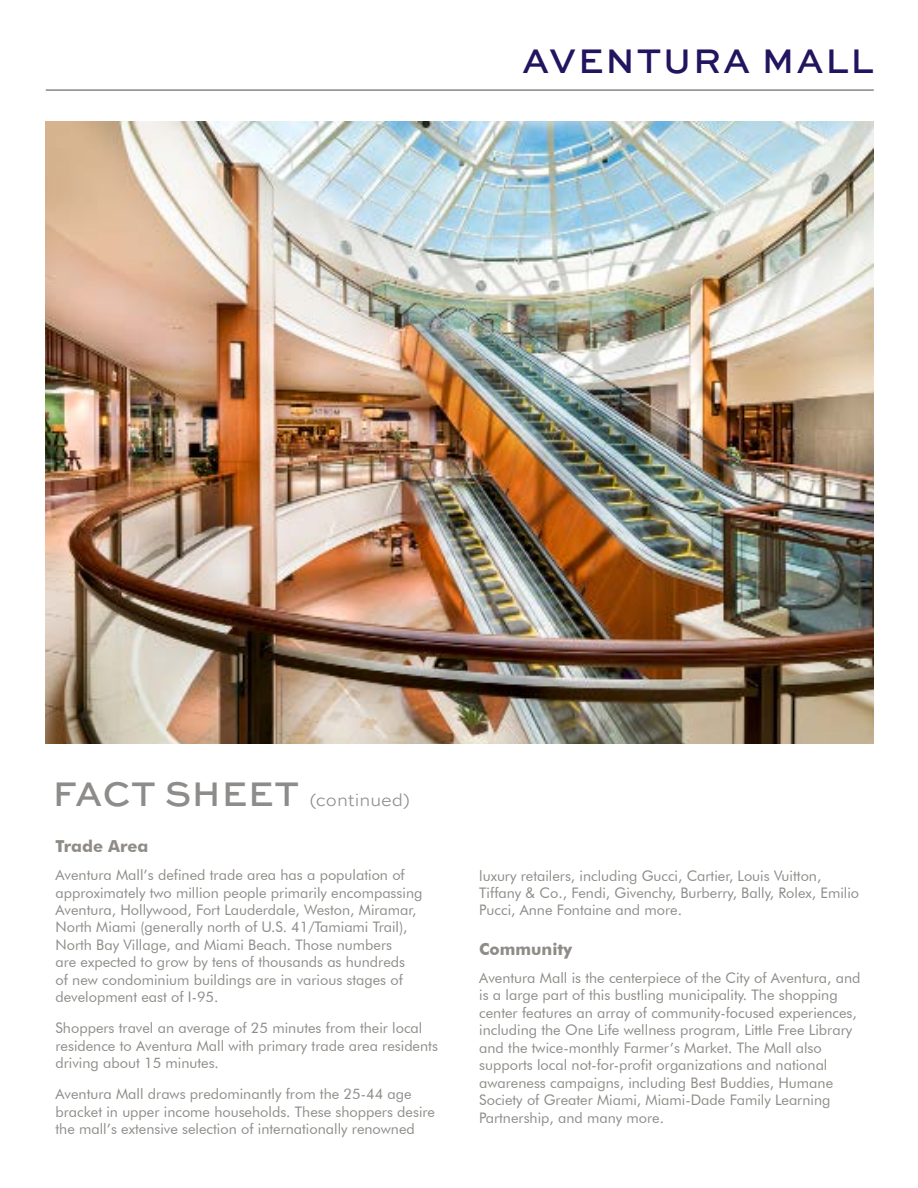
<style>
.page{position:relative;width:918px;height:1188px;background:#fff}
.page>*{position:absolute;margin:0;border:0;box-sizing:border-box;transform-origin:0 0}
.t1{font:500 36px "Sweet Sans Pro";letter-spacing:.05em;color:#23145f}
.t2{font:300 18px "Sweet Sans Pro";color:#8e8c8a}
.t3{font:700 16.5px "Futura BT";color:#8f8c88}
.t4{font:14.55px/17.4px "Futura BT";color:#8f8c88}
.s1{font-weight:500;font-size:36px}
</style>
<div class="page">
<img style="left:45px;top:122px;width:829px;height:621px">
<hr style="left:46px;top:90px;width:828px;height:1px;background:#4d494a">
<h1 class="t1" style="left:522px;top:34px;width:353px">AVENTURA MALL</h1>
<p class="t2" style="left:53px;top:787px;width:359px"><span class="s1">FACT SHEET</span> (continued)</p>
<p class="t3" style="left:56px;top:836px;width:95px">Trade Area</p>
<p class="t4" style="left:56px;top:866px;width:368px">Aventura Mall’s defined trade area has a population of approximately two million people primarily encompassing Aventura, Hollywood, Fort Lauderdale, Weston, Miramar, North Miami (generally north of U.S. 41/Tamiami Trail), North Bay Village, and Miami Beach. Those numbers<br>are expected to grow by tens of thousands as hundreds<br>of new condominium buildings are in various stages of development east of I-95.</p>
<p class="t4" style="left:56px;top:1019px;width:384px">Shoppers travel an average of 25 minutes from their local residence to Aventura Mall with primary trade area residents driving about 15 minutes.</p>
<p class="t4" style="left:56px;top:1085px;width:381px">Aventura Mall draws predominantly from the 25-44 age bracket in upper income households. These shoppers desire the mall’s extensive selection of internationally renowned</p>
<p class="t4" style="left:479px;top:867px;width:381px">luxury retailers, including Gucci, Cartier, Louis Vuitton,<br>Tiffany &amp; Co., Fendi, Givenchy, Burberry, Bally, Rolex, Emilio<br>Pucci, Anne Fontaine and more.</p>
<p class="t3" style="left:479px;top:939px;width:94px">Community</p>
<p class="t4" style="left:479px;top:969px;width:383px">Aventura Mall is the centerpiece of the City of Aventura, and is a large part of this bustling municipality. The shopping center features an array of community-focused experiences, including the One Life wellness program, Little Free Library and the twice-monthly Farmer’s Market. The Mall also supports local not-for-profit organizations and national awareness campaigns, including Best Buddies, Humane Society of Greater Miami, Miami-Dade Family Learning Partnership, and many more.</p>
</div>
